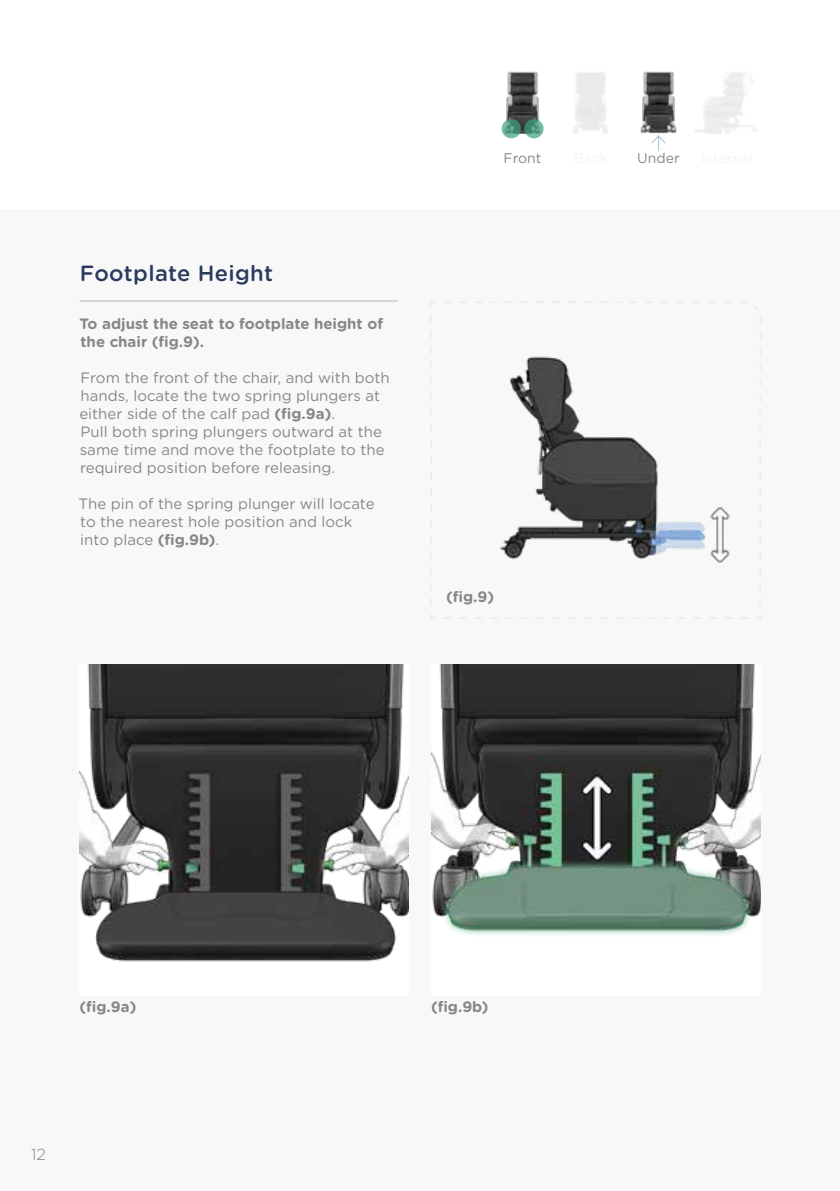
<style>
.page{position:relative;width:840px;height:1191px;background:#fff}
.page>*{position:absolute;margin:0;border:0;box-sizing:border-box;transform-origin:0 0}
.t1{font:500 22px "Gotham Rnd";letter-spacing:.015em;color:#2a3a5e}
.t2{font:300 16px "Gotham Rnd";color:#878787}
.t3{font:15px/18px "Gotham Rnd";color:#878787}
.t4{font:700 15px/18px "Gotham Rnd";color:#878787}
.t5{font:14px "Gotham Rnd";color:#878787}
.s1{font-weight:700}
</style>
<div class="page">
<svg style="left:430px;top:301px;width:332px;height:318px"></svg>
<img style="left:431px;top:664px;width:329px;height:271px">
<img style="left:79px;top:664px;width:330px;height:298px">
<hr style="left:80px;top:300px;width:317px;height:1px;background:#b3b2b2">
<img style="left:506px;top:71px;width:251px;height:68px">
<svg style="left:650px;top:134px;width:16px;height:17px"></svg>
<svg style="left:501px;top:119px;width:19px;height:19px"></svg>
<svg style="left:524px;top:119px;width:19px;height:19px"></svg>
<h1 class="t1" style="left:80px;top:257px;width:195px">Footplate Height</h1>
<p class="t4" style="left:79px;top:314px;width:305px">To adjust the seat to footplate height of the chair (fig.9).</p>
<p class="t3" style="left:79px;top:368px;width:312px">From the front of the chair, and with both hands, locate the two spring plungers at either side of the calf pad <span class="s1">(fig.9a)</span>.<br>Pull both spring plungers outward at the same time and move the footplate to the required position before releasing.</p>
<p class="t3" style="left:79px;top:494px;width:297px">The pin of the spring plunger will locate to the nearest hole position and lock into place <span class="s1">(fig.9b)</span>.</p>
<p class="t5" style="left:503px;top:148px;width:39px">Front</p>
<p class="t5" style="left:637px;top:148px;width:44px">Under</p>
<p class="t4" style="left:446px;top:587px;width:49px">(fig.9)</p>
<p class="t4" style="left:79px;top:996px;width:58px">(fig.9a)</p>
<p class="t4" style="left:431px;top:996px;width:59px">(fig.9b)</p>
<p class="t2" style="left:31px;top:1143px;width:16px">12</p>
</div>
